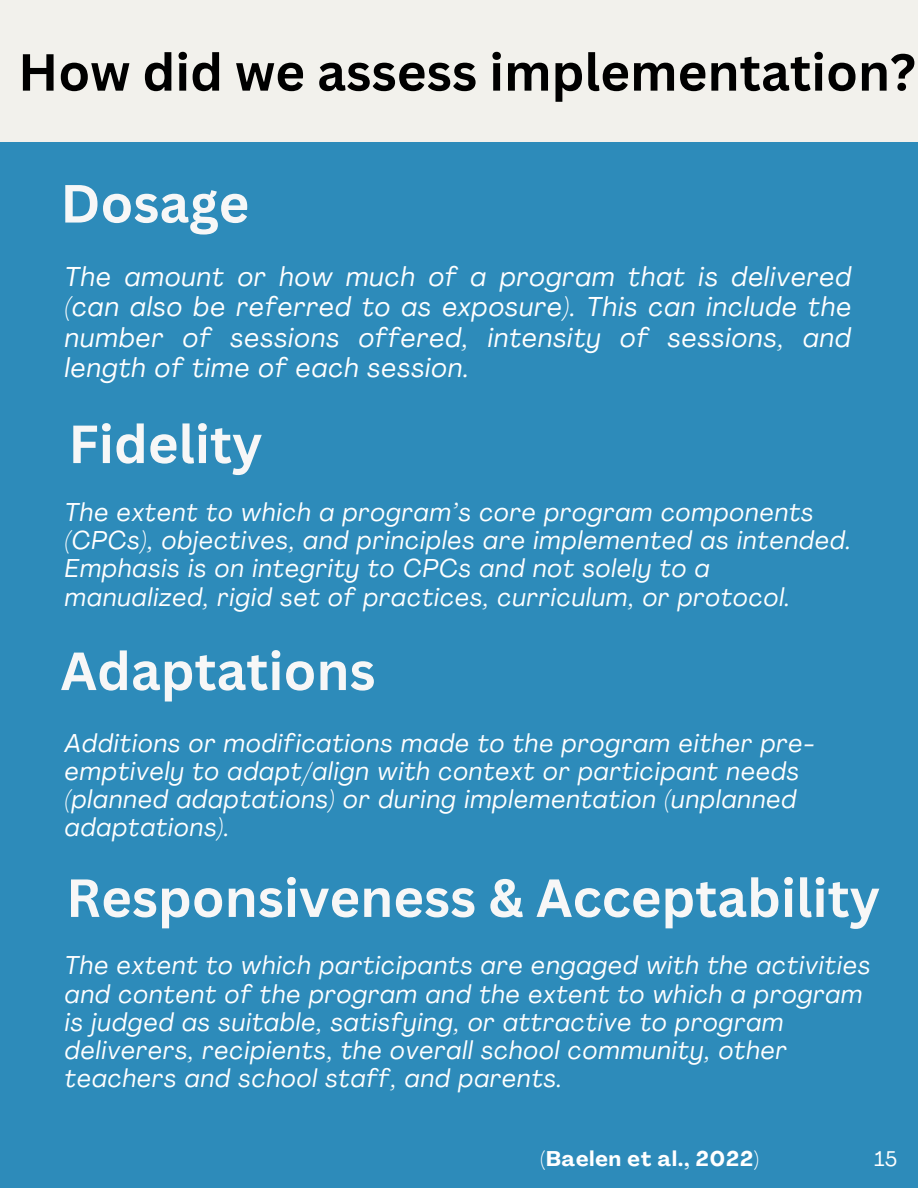
<style>
.page{position:relative;width:918px;height:1188px;background:#2d8bba}
.page>*{position:absolute;margin:0;border:0;box-sizing:border-box;transform-origin:0 0}
.t1{font:700 52.5px "Canva Sans";color:#f7f7f7}
.t2{font:700 51px "Canva Sans";color:#000}
.t3{font:italic 27px/30.3px "Agrandir";letter-spacing:.045em;color:#fff;text-align:justify}
.t4{font:italic 25.5px/28.2px "Agrandir";letter-spacing:.045em;color:#fff}
.t5{font:700 21px "Agrandir";letter-spacing:.045em;color:#fff}
.t6{font:21px "Agrandir";color:#fff}
</style>
<div class="page">
<div style="left:0;top:0;width:918px;height:142px;background:#f2f1ec"></div>
<h2 class="t2" style="left:18px;top:36px;width:899px">How did we assess implementation?</h2>
<h1 class="t1" style="left:60px;top:166px;width:190px">Dosage</h1>
<p class="t3" style="left:65px;top:264px;width:788px">The amount or how much of a program that is delivered (can also be referred to as exposure). This can include the number of sessions offered, intensity of sessions, and length of time of each session.</p>
<h1 class="t1" style="left:68px;top:407px;width:195px">Fidelity</h1>
<p class="t4" style="left:65px;top:501px;width:787px">The extent to which a program’s core program components (CPCs), objectives, and principles are implemented as intended.<br>Emphasis is on integrity to CPCs and not solely to a manualized, rigid set of practices, curriculum, or protocol.</p>
<h1 class="t1" style="left:61px;top:634px;width:317px">Adaptations</h1>
<p class="t4" style="left:65px;top:732px;width:752px">Additions or modifications made to the program either pre&shy;emptively to adapt/align with context or participant needs (planned adaptations) or during implementation (unplanned adaptations).</p>
<h1 class="t1" style="left:66px;top:861px;width:815px">Responsiveness &amp; Acceptability</h1>
<p class="t4" style="left:65px;top:954px;width:807px">The extent to which participants are engaged with the activities and content of the program and the extent to which a program is judged as suitable, satisfying, or attractive to program deliverers, recipients, the overall school community, other teachers and school staff, and parents.</p>
<p class="t5" style="left:540px;top:1150px;width:220px">(Baelen et al., 2022)</p>
<p class="t6" style="left:874px;top:1150px;width:24px">15</p>
</div>
